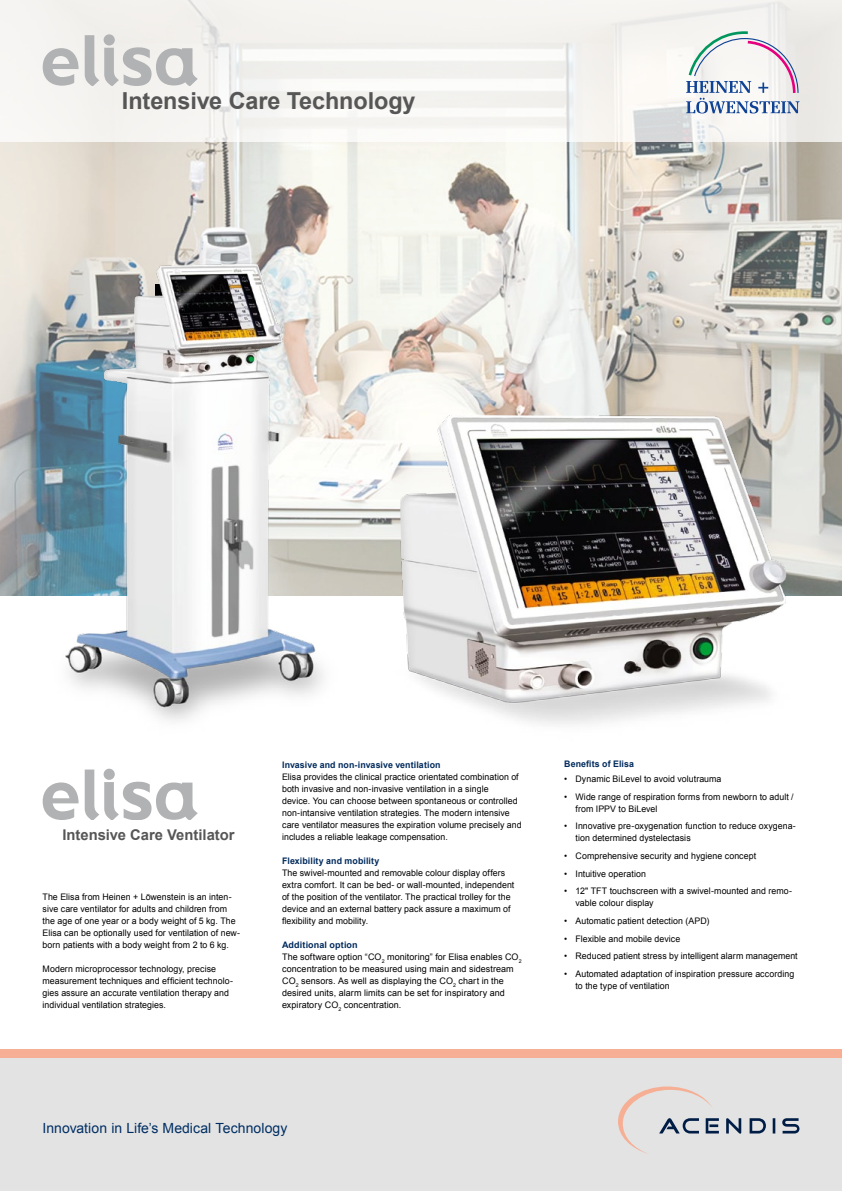
<style>
.page{position:relative;width:842px;height:1191px;background:#fff}
.page>*{position:absolute;margin:0;border:0;box-sizing:border-box;transform-origin:0 0}
.t1{font:700 23.4px "Arial";letter-spacing:-.005em;color:#565656}
.t2{font:700 14.8px "Arial";color:#565656}
.t3{font:14px "Arial";letter-spacing:.005em;color:#002e63}
.t4{font:9px/12px "Arial";letter-spacing:.005em;color:#000}
.t5{font:700 9px "Arial";letter-spacing:.01em;color:#002a5c}
.s1{font-weight:700;color:#002a5c}
</style>
<div class="page">
<div style="left:0;top:1057px;width:842px;height:134px;background:#e3e3e3"></div>
<div style="left:0;top:1049px;width:842px;height:8px;background:#f6af94"></div>
<img style="left:0;top:142px;width:842px;height:453px">
<div style="left:0;top:0;width:842px;height:142px;background:#f4f3f0"></div>
<svg style="left:686px;top:31px;width:113px;height:82px"></svg>
<svg style="left:43px;top:34px;width:155px;height:51px"></svg>
<svg style="left:618px;top:1086px;width:181px;height:68px"></svg>
<svg style="left:43px;top:768px;width:155px;height:51px"></svg>
<img style="left:353px;top:371px;width:489px;height:353px">
<img style="left:44px;top:257px;width:309px;height:464px">
<h1 class="t1" style="left:122px;top:85px;width:295px">Intensive Care Technology</h1>
<h2 class="t2" style="left:62px;top:825px;width:174px">Intensive Care Ventilator</h2>
<p class="t4" style="left:43px;top:891px;width:199px">The Elisa from Heinen + Löwenstein is an inten&shy;sive care ventilator for adults and children from the age of one year or a body weight of 5 kg. The Elisa can be optionally used for ventilation of new&shy;born patients with a body weight from 2 to 6 kg.</p>
<p class="t4" style="left:43px;top:963px;width:192px">Modern microprocessor technology, precise measurement techniques and efficient technolo&shy;gies assure an accurate ventilation therapy and individual ventilation strategies.</p>
<p class="t5" style="left:282px;top:759px;width:160px">Invasive and non-invasive ventilation</p>
<p class="t4" style="left:282px;top:771px;width:241px">Elisa provides the clinical practice orientated combination of both invasive and non-invasive ventilation in a single<br>device. You can choose between spontaneous or controlled non-intansive ventilation strategies. The modern intensive care ventilator measures the expiration volume precisely and includes a reliable leakage compensation.</p>
<p class="t5" style="left:282px;top:855px;width:99px">Flexibility and mobility</p>
<p class="t4" style="left:282px;top:867px;width:234px">The swivel-mounted and removable colour display offers extra comfort. It can be bed- or wall-mounted, independent of the position of the ventilator. The practical trolley for the device and an external battery pack assure a maximum of flexibility and mobility.</p>
<p class="t4" style="left:282px;top:939px;width:241px"><span class="s1">Additional option<br></span>The software option “CO<sub>2</sub> monitoringˮ for Elisa enables CO<sub>2 </sub>concentration to be measured using main and sidestream CO<sub>2</sub> sensors. As well as displaying the CO<sub>2</sub> chart in the desired units, alarm limits can be set for inspiratory and expiratory CO<sub>2</sub> concentration.</p>
<p class="t5" style="left:564px;top:758px;width:71px">Benefits of Elisa</p>
<p class="t4" style="left:564px;top:773px;width:159px">• Dynamic BiLevel to avoid volutrauma</p>
<p class="t4" style="left:575px;top:790px;width:220px;text-indent:-11px">• Wide range of respiration forms from newborn to adult / from IPPV to BiLevel</p>
<p class="t4" style="left:575px;top:820px;width:222px;text-indent:-11px">• Innovative pre-oxygenation function to reduce oxygena&shy;tion determined dystelectasis</p>
<p class="t4" style="left:564px;top:850px;width:194px">• Comprehensive security and hygiene concept</p>
<p class="t4" style="left:564px;top:867px;width:83px">• Intuitive operation</p>
<p class="t4" style="left:575px;top:885px;width:218px;text-indent:-11px">• 12" TFT touchscreen with a swivel-mounted and remo&shy;vable colour display</p>
<p class="t4" style="left:564px;top:915px;width:147px">• Automatic patient detection (APD)</p>
<p class="t4" style="left:564px;top:932px;width:118px">• Flexible and mobile device</p>
<p class="t4" style="left:564px;top:950px;width:235px">• Reduced patient stress by intelligent alarm management</p>
<p class="t4" style="left:575px;top:968px;width:220px;text-indent:-11px">• Automated adaptation of inspiration pressure according to the type of ventilation</p>
<h3 class="t3" style="left:43px;top:1118px;width:246px">Innovation in Lifeʼs Medical Technology</h3>
</div>
